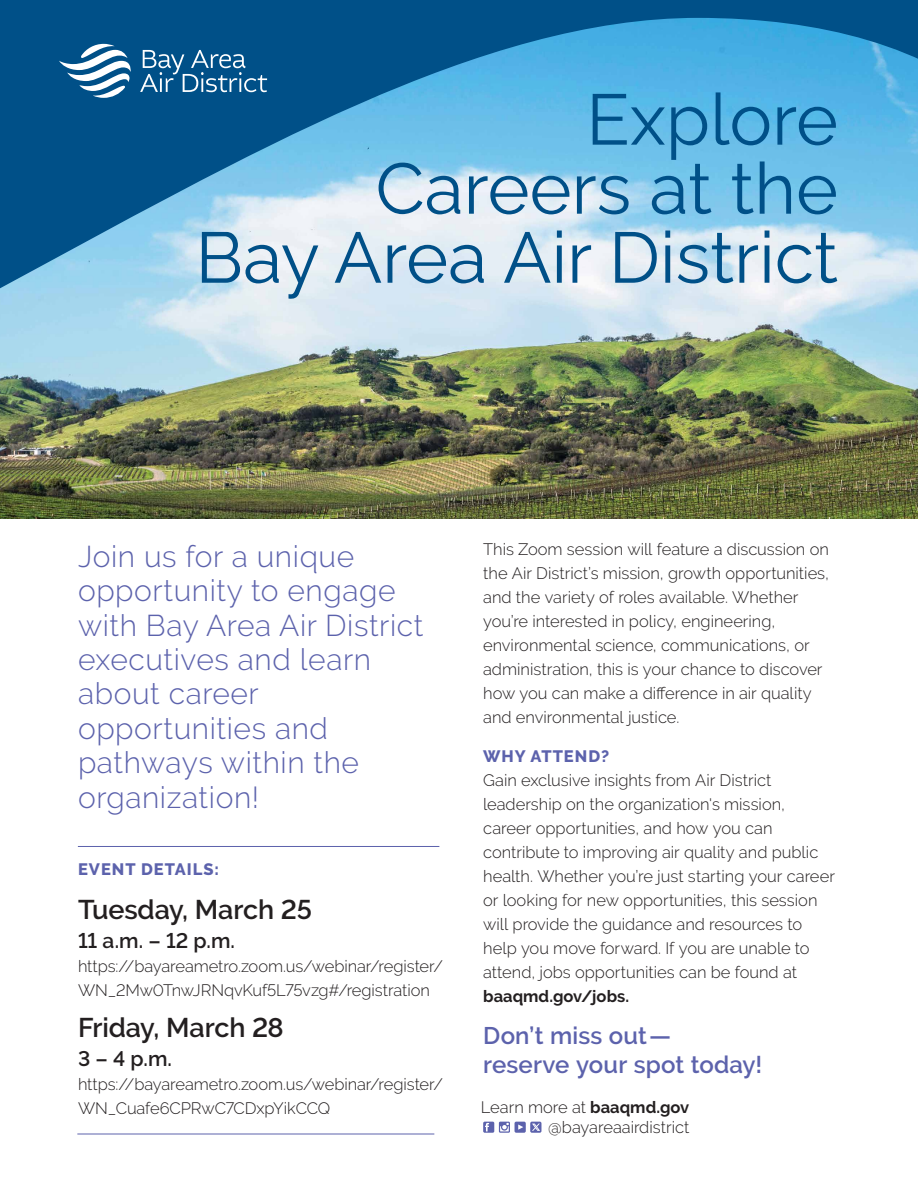
<style>
.page{position:relative;width:918px;height:1188px;background:#fff}
.page>*{position:absolute;margin:0;border:0;box-sizing:border-box;transform-origin:0 0}
.t1{font:71.55px/69px "Raleway";color:#005088;text-align:right}
.t2{font:300 30px/34.5px "Raleway";letter-spacing:.02em;color:#5c62ac}
.t3{font:600 27px "Raleway";letter-spacing:-.005em;color:#231f20}
.t4{font:600 24px/28.8px "Raleway";letter-spacing:.005em;color:#5c62ac}
.t5{font:600 21px "Raleway";color:#231f20}
.t6{font:300 16.5px/24px "Raleway";color:#231f20}
.t7{font:800 16.5px "Raleway";letter-spacing:.06em;color:#5c62ac}
.t8{font:700 16.5px "Raleway";color:#231f20}
.s1{font-weight:700}
</style>
<div class="page">
<img style="left:0;top:500px;width:918px;height:19px">
<hr style="left:77px;top:1134px;width:357px;height:1px;background:#5c62ac">
<hr style="left:78px;top:846px;width:361px;height:1px;background:#5c62ac">
<img style="left:0;top:0;width:918px;height:500px">
<svg style="left:483px;top:1122px;width:58px;height:11px"></svg>
<svg style="left:59px;top:44px;width:208px;height:54px;background:#3675a1"></svg>
<h1 class="t1" style="left:196px;top:77px;width:644px">Explore<br>Careers at the<br>Bay Area Air District</h1>
<h2 class="t2" style="left:78px;top:539px;width:347px">Join us for a unique opportunity to engage with Bay Area Air District executives and learn about career opportunities and pathways within the organization!</h2>
<p class="t7" style="left:78px;top:860px;width:143px">EVENT DETAILS:</p>
<h3 class="t3" style="left:78px;top:894px;width:235px">Tuesday, March 25</h3>
<p class="t5" style="left:78px;top:928px;width:159px">11 a.m. – 12 p.m.</p>
<p class="t6" style="left:78px;top:954px;width:366px">https://bayareametro.zoom.us/webinar/register/<br>WN_2Mw0TnwJRNqvKuf5L75vzg#/registration</p>
<h3 class="t3" style="left:78px;top:1012px;width:207px">Friday, March 28</h3>
<p class="t5" style="left:78px;top:1046px;width:95px">3 – 4 p.m.</p>
<p class="t6" style="left:78px;top:1072px;width:366px">https://bayareametro.zoom.us/webinar/register/<br>WN_Cuafe6CPRwC7CDxpYikCCQ</p>
<p class="t6" style="left:483px;top:537px;width:347px">This Zoom session will feature a discussion on the Air District’s mission, growth opportunities, and the variety of roles available. Whether you’re interested in policy, engineering, environmental science, communications, or administration, this is your chance to discover how you can make a difference in air quality and environmental justice.</p>
<p class="t7" style="left:483px;top:747px;width:128px">WHY ATTEND?</p>
<p class="t6" style="left:483px;top:768px;width:353px">Gain exclusive insights from Air District leadership on the organization's mission, career opportunities, and how you can contribute to improving air quality and public health. Whether you’re just starting your career or looking for new opportunities, this session will provide the guidance and resources to help you move forward. If you are unable to attend, jobs opportunities can be found at</p>
<p class="t8" style="left:483px;top:987px;width:148px">baaqmd.gov/jobs.</p>
<h3 class="t4" style="left:483px;top:1021px;width:281px">Don’t miss out— reserve your spot today!</h3>
<p class="t6" style="left:481px;top:1097px;width:210px;line-height:19.8px;text-align:right">Learn more at <span class="s1">baaqmd.gov </span>@bayareaairdistrict</p>
</div>
